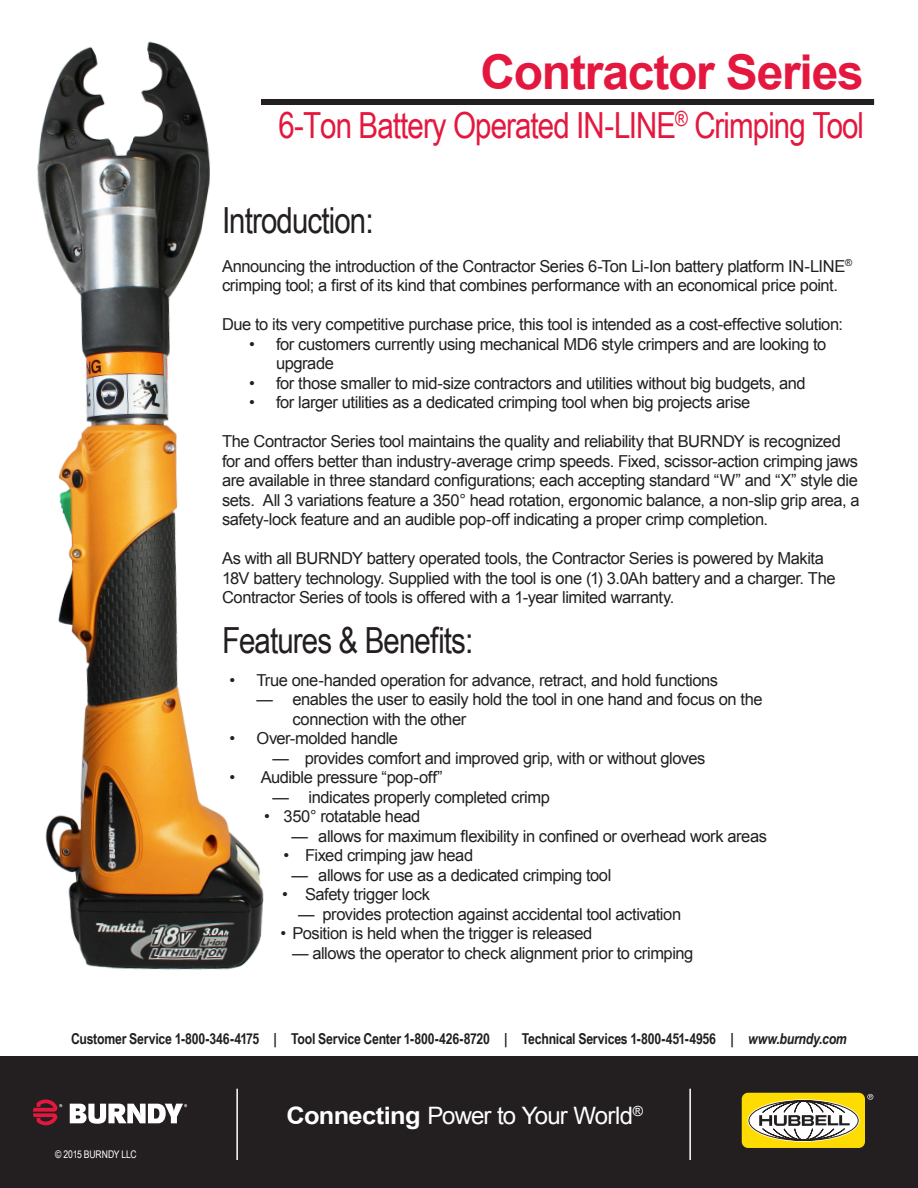
<style>
.page{position:relative;width:918px;height:1188px;background:#fff}
.page>*{position:absolute;margin:0;border:0;box-sizing:border-box;transform-origin:0 0}
.t1{font:700 48px "Arial";letter-spacing:-.025em;color:#e4183e}
.t2{font:36px "Arial Narrow";letter-spacing:-.025em;color:#e4183e}
.t3{font:36px "Arial Narrow";letter-spacing:-.025em;color:#231f20}
.t4{font:24px "Arial";letter-spacing:-.035em;color:#fff}
.t5{font:16.5px/19.5px "Arial";letter-spacing:-.025em;color:#231f20}
.t6{font:700 15px "Arial Narrow";letter-spacing:-.015em;color:#231f20}
.t7{font:10.5px "Arial Narrow";letter-spacing:-.01em;color:#fff}
.s1{font-style:italic}
.s2{font-weight:700}
</style>
<div class="page">
<div style="left:0;top:1057px;width:918px;height:131px;background:#231f20"></div>
<svg style="left:70px;top:1104px;width:117px;height:20px"></svg>
<svg style="left:33px;top:1100px;width:29px;height:25px"></svg>
<hr style="left:236px;top:1089px;width:2px;height:71px;background:#fff">
<hr style="left:689px;top:1089px;width:2px;height:71px;background:#fff">
<div style="left:742px;top:1093px;width:123px;height:55px;background:#ffdc01;border-radius:6px"></div>
<div style="left:749px;top:1101px;width:109px;height:39px;background:#fff;border-radius:50%"></div>
<svg style="left:759px;top:1100px;width:91px;height:41px"></svg>
<svg style="left:867px;top:1094px;width:6px;height:6px"></svg>
<div style="left:261px;top:99px;width:613px;height:6px;background:#231f20"></div>
<img style="left:37px;top:41px;width:227px;height:929px">
<p class="t1" style="left:480px;top:40px;width:385px">Contractor Series</p>
<p class="t2" style="left:279px;top:99px;width:587px">6-Ton Battery Operated IN-LINE<sup>®</sup> Crimping Tool</p>
<p class="t3" style="left:222px;top:194px;width:153px">Introduction:</p>
<p class="t5" style="left:222px;top:256px;width:632px">Announcing the introduction of the Contractor Series 6-Ton Li-Ion battery platform IN-LINE<sup>® </sup>crimping tool; a first of its kind that combines performance with an economical price point.</p>
<p class="t5" style="left:222px;top:315px;width:622px">Due to its very competitive purchase price, this tool is intended as a cost-effective solution:</p>
<p class="t5" style="left:276px;top:334px;width:552px;text-indent:-27px">• for customers currently using mechanical MD6 style crimpers and are looking to upgrade</p>
<p class="t5" style="left:249px;top:373px;width:558px">• for those smaller to mid-size contractors and utilities without big budgets, and</p>
<p class="t5" style="left:249px;top:393px;width:503px">• for larger utilities as a dedicated crimping tool when big projects arise</p>
<p class="t5" style="left:222px;top:432px;width:639px">The Contractor Series tool maintains the quality and reliability that BURNDY is recognized for and offers better than industry-average crimp speeds. Fixed, scissor-action crimping jaws are available in three standard configurations; each accepting standard “W” and “X” style die sets. All 3 variations feature a 350° head rotation, ergonomic balance, a non-slip grip area, a safety-lock feature and an audible pop-off indicating a proper crimp completion.</p>
<p class="t5" style="left:222px;top:549px;width:615px">As with all BURNDY battery operated tools, the Contractor Series is powered by Makita<br>18V battery technology. Supplied with the tool is one (1) 3.0Ah battery and a charger. The<br>Contractor Series of tools is offered with a 1-year limited warranty.</p>
<p class="t3" style="left:222px;top:614px;width:253px">Features &amp; Benefits:</p>
<p class="t5" style="left:230px;top:670px;width:490px">• True one-handed operation for advance, retract, and hold functions</p>
<p class="t5" style="left:256px;top:690px;width:508px">— enables the user to easily hold the tool in one hand and focus on the</p>
<p class="t5" style="left:293px;top:709px;width:175px">connection with the other</p>
<p class="t5" style="left:230px;top:729px;width:170px">• Over-molded handle</p>
<p class="t5" style="left:273px;top:748px;width:434px">— provides comfort and improved grip, with or without gloves</p>
<p class="t5" style="left:230px;top:768px;width:215px">• Audible pressure “pop-off”</p>
<p class="t5" style="left:273px;top:787px;width:279px">— indicates properly completed crimp</p>
<p class="t5" style="left:264px;top:807px;width:158px">• 350° rotatable head</p>
<p class="t5" style="left:291px;top:826px;width:477px">— allows for maximum flexibility in confined or overhead work areas</p>
<p class="t5" style="left:284px;top:846px;width:191px">• Fixed crimping jaw head</p>
<p class="t5" style="left:291px;top:865px;width:322px">— allows for use as a dedicated crimping tool</p>
<p class="t5" style="left:282px;top:885px;width:150px">• Safety trigger lock</p>
<p class="t5" style="left:298px;top:904px;width:385px">— provides protection against accidental tool activation</p>
<p class="t5" style="left:280px;top:924px;width:313px">• Position is held when the trigger is released</p>
<p class="t5" style="left:292px;top:943px;width:403px">— allows the operator to check alignment prior to crimping</p>
<p class="t6" style="left:71px;top:1028px;width:777px">Customer Service 1-800-346-4175 | Tool Service Center 1-800-426-8720 | Technical Services 1-800-451-4956 | <span class="s1">www.burndy.com</span></p>
<p class="t7" style="left:55px;top:1147px;width:83px">© 2015 BURNDY LLC</p>
<p class="t4" style="left:287px;top:1100px;width:358px"><span class="s2">Connecting</span> Power to Your World<sup>®</sup></p>
</div>
